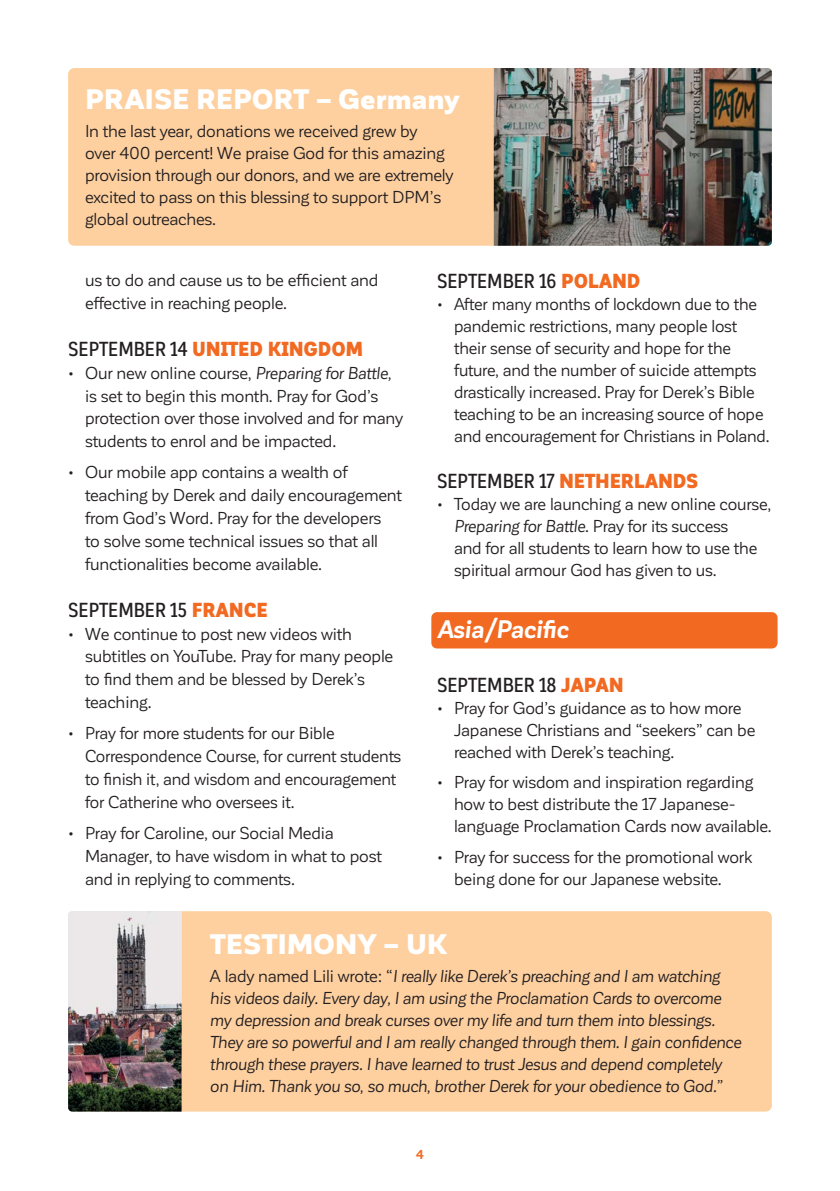
<style>
.page{position:relative;width:840px;height:1191px;background:#fff}
.page>*{position:absolute;margin:0;border:0;box-sizing:border-box;transform-origin:0 0}
.t1{font:900 27.8px "Corporative Sans";color:#fff}
.t2{font:italic 700 25px "Corporative Sans";letter-spacing:-.01em;color:#fff}
.t3{font:500 20px "Corporative Sans Alt Cnd";letter-spacing:.005em;color:#231f20}
.t4{font:900 20px "Corporative Sans Alt Cnd";letter-spacing:-.01em;color:#f26921}
.t5{font:17px/22px "Corporative Sans";letter-spacing:-.01em;color:#231f20}
.t6{font:italic 17px/22px "Corporative Sans";letter-spacing:-.01em;color:#231f20}
.t7{font:700 12.8px "Corporative Sans";color:#f26921}
.s1{font-weight:500;color:#231f20}
.s2{font-style:italic}
.s3{font-weight:900;color:#f26921}
.s4{font-style:normal}
</style>
<div class="page">
<div style="left:431px;top:612px;width:346px;height:36px;background:#f26921;border-radius:6px"></div>
<div style="left:68px;top:68px;width:703px;height:178px;background:#fed0a0;border-radius:6px"></div>
<div style="left:68px;top:911px;width:703px;height:200px;background:#fed0a0;border-radius:6px"></div>
<img style="left:493px;top:68px;width:278px;height:178px">
<img style="left:68px;top:911px;width:113px;height:200px">
<h1 class="t1" style="left:85px;top:84px;width:375px">PRAISE REPORT – Germany</h1>
<p class="t5" style="left:85px;top:120px;width:369px">In the last year, donations we received grew by<br>over 400 percent! We praise God for this amazing provision through our donors, and we are extremely excited to pass on this blessing to support DPM’s global outreaches.</p>
<p class="t5" style="left:85px;top:269px;width:294px;line-height:22.8px">us to do and cause us to be efficient and effective in reaching people.</p>
<p class="t4" style="left:68px;top:338px;width:297px"><span class="s1">SEPTEMBER 14</span> UNITED KINGDOM</p>
<p class="t5" style="left:85px;top:361px;width:319px;line-height:22.8px;text-indent:-17px">• Our new online course, <span class="s2">Preparing for Battle, </span>is set to begin this month. Pray for God’s protection over those involved and for many students to enrol and be impacted.</p>
<p class="t5" style="left:85px;top:461px;width:318px;line-height:22.8px;text-indent:-17px">• Our mobile app contains a wealth of teaching by Derek and daily encouragement from God’s Word. Pray for the developers<br>to solve some technical issues so that all functionalities become available.</p>
<p class="t3" style="left:68px;top:599px;width:201px">SEPTEMBER 15 <span class="s3">FRANCE</span></p>
<p class="t5" style="left:85px;top:622px;width:309px;line-height:22.8px;text-indent:-17px">• We continue to post new videos with subtitles on YouTube. Pray for many people to find them and be blessed by Derek’s teaching.</p>
<p class="t5" style="left:85px;top:722px;width:317px;line-height:22.8px;text-indent:-17px">• Pray for more students for our Bible Correspondence Course, for current students to finish it, and wisdom and encouragement for Catherine who oversees it.</p>
<p class="t5" style="left:85px;top:822px;width:298px;line-height:22.8px;text-indent:-17px">• Pray for Caroline, our Social Media<br>Manager, to have wisdom in what to post and in replying to comments.</p>
<p class="t3" style="left:437px;top:271px;width:205px">SEPTEMBER 16 <span class="s3">POLAND</span></p>
<p class="t5" style="left:454px;top:294px;width:317px;text-indent:-17px">• After many months of lockdown due to the pandemic restrictions, many people lost their sense of security and hope for the future, and the number of suicide attempts drastically increased. Pray for Derek’s Bible teaching to be an increasing source of hope and encouragement for Christians in Poland.</p>
<p class="t3" style="left:437px;top:470px;width:262px">SEPTEMBER 17 <span class="s3">NETHERLANDS</span></p>
<p class="t5" style="left:454px;top:493px;width:318px;text-indent:-17px">• Today we are launching a new online course, <span class="s2">Preparing for Battle</span>. Pray for its success<br>and for all students to learn how to use the spiritual armour God has given to us.</p>
<h2 class="t2" style="left:437px;top:615px;width:133px">Asia/Pacific</h2>
<p class="t3" style="left:437px;top:674px;width:188px">SEPTEMBER 18 <span class="s3">JAPAN</span></p>
<p class="t5" style="left:454px;top:697px;width:303px;text-indent:-17px">• Pray for God’s guidance as to how more<br>Japanese Christians and “seekers” can be reached with Derek’s teaching.</p>
<p class="t5" style="left:454px;top:771px;width:319px;text-indent:-17px">• Pray for wisdom and inspiration regarding how to best distribute the 17 Japanese&shy;language Proclamation Cards now available.</p>
<p class="t5" style="left:454px;top:846px;width:299px;text-indent:-17px">• Pray for success for the promotional work being done for our Japanese website.</p>
<h1 class="t1" style="left:210px;top:928px;width:238px">TESTIMONY – UK</h1>
<p class="t6" style="left:210px;top:964px;width:532px"><span class="s4">A lady named Lili wrote: “</span>I really like Derek’s preaching and I am watching his videos daily. Every day, I am using the Proclamation Cards to overcome my depression and break curses over my life and turn them into blessings.<br>They are so powerful and I am really changed through them. I gain confidence through these prayers. I have learned to trust Jesus and depend completely on Him. Thank you so, so much, brother Derek for your obedience to God.”</p>
<p class="t7" style="left:416px;top:1147px;width:9px">4</p>
</div>
